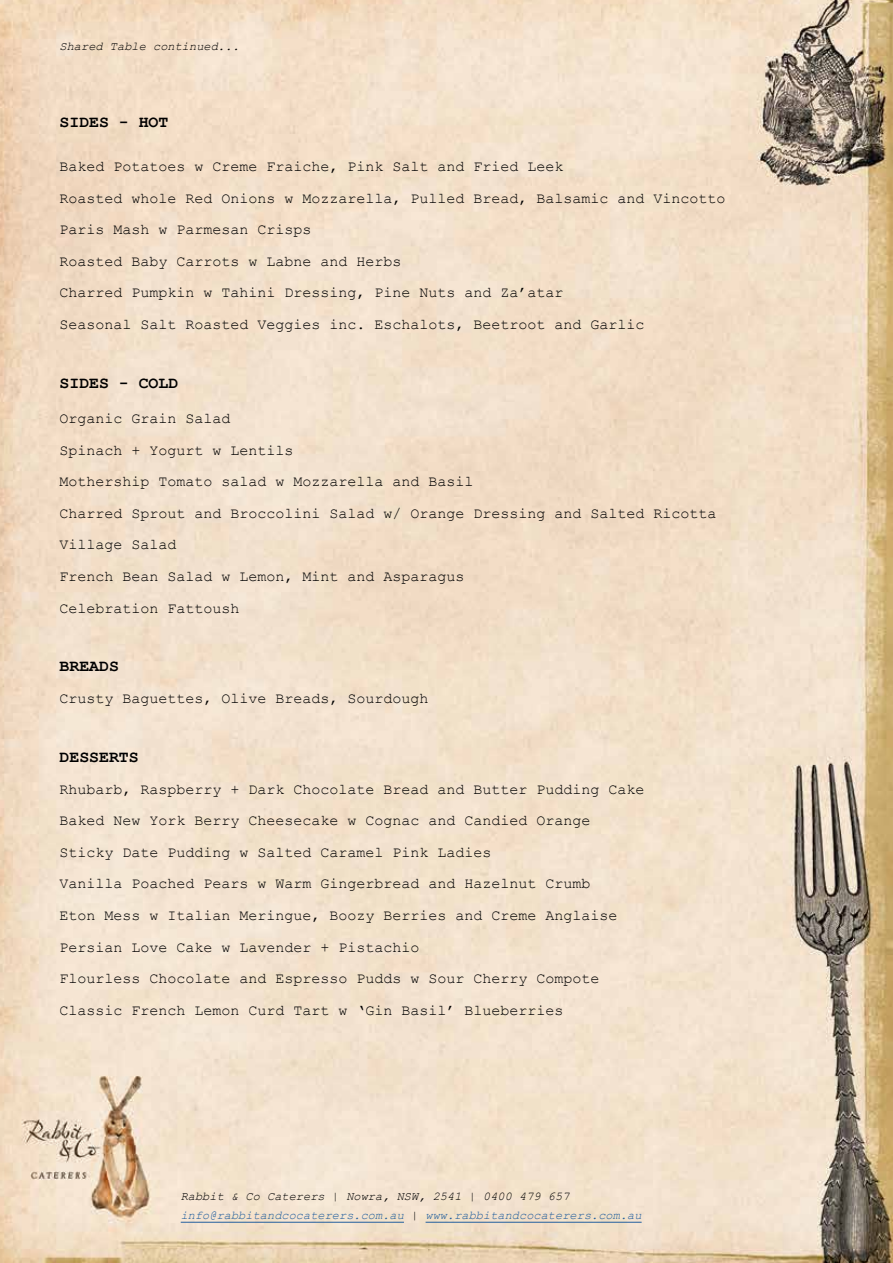
<style>
.page{position:relative;width:893px;height:1263px;background:#fff}
.page>*{position:absolute;margin:0;border:0;box-sizing:border-box;transform-origin:0 0}
.t1{font:700 16.5px "Courier New";color:#000}
.t2{font:15px/31.7px "Courier New";color:#000}
.t3{font:italic 12px/19.2px "Courier New";color:#215e9e}
.t4{font:italic 12px "Courier New";color:#000}
.s1{color:#000}
</style>
<div class="page">
<img style="left:0;top:0;width:893px;height:1263px">
<hr style="left:181px;top:1222px;width:223px;height:1px;background:#215e9e">
<hr style="left:426px;top:1222px;width:216px;height:1px;background:#215e9e">
<p class="t4" style="left:60px;top:38px;width:182px">Shared Table continued...</p>
<p class="t1" style="left:60px;top:112px;width:110px">SIDES - HOT</p>
<p class="t2" style="left:60px;top:150px;width:667px">Baked Potatoes w Creme Fraiche, Pink Salt and Fried Leek<br>Roasted whole Red Onions w Mozzarella, Pulled Bread, Balsamic and Vincotto Paris Mash w Parmesan Crisps<br>Roasted Baby Carrots w Labne and Herbs<br>Charred Pumpkin w Tahini Dressing, Pine Nuts and Za’atar<br>Seasonal Salt Roasted Veggies inc. Eschalots, Beetroot and Garlic</p>
<p class="t1" style="left:60px;top:372px;width:120px">SIDES - COLD</p>
<p class="t2" style="left:60px;top:402px;width:658px">Organic Grain Salad<br>Spinach + Yogurt w Lentils<br>Mothership Tomato salad w Mozzarella and Basil<br>Charred Sprout and Broccolini Salad w/ Orange Dressing and Salted Ricotta Village Salad<br>French Bean Salad w Lemon, Mint and Asparagus<br>Celebration Fattoush</p>
<p class="t1" style="left:60px;top:656px;width:61px">BREADS</p>
<p class="t2" style="left:60px;top:682px;width:370px">Crusty Baguettes, Olive Breads, Sourdough</p>
<p class="t1" style="left:60px;top:747px;width:81px">DESSERTS</p>
<p class="t2" style="left:60px;top:773px;width:586px">Rhubarb, Raspberry + Dark Chocolate Bread and Butter Pudding Cake Baked New York Berry Cheesecake w Cognac and Candied Orange Sticky Date Pudding w Salted Caramel Pink Ladies<br>Vanilla Poached Pears w Warm Gingerbread and Hazelnut Crumb<br>Eton Mess w Italian Meringue, Boozy Berries and Creme Anglaise Persian Love Cake w Lavender + Pistachio<br>Flourless Chocolate and Espresso Pudds w Sour Cherry Compote Classic French Lemon Curd Tart w ‘Gin Basil’ Blueberries</p>
<p class="t3" style="left:181px;top:1186px;width:462px"><span class="s1">Rabbit &amp; Co Caterers | Nowra, NSW, 2541 | 0400 479 657 </span>info@rabbitandcocaterers.com.au <span class="s1">|</span> www.rabbitandcocaterers.com.au</p>
</div>
